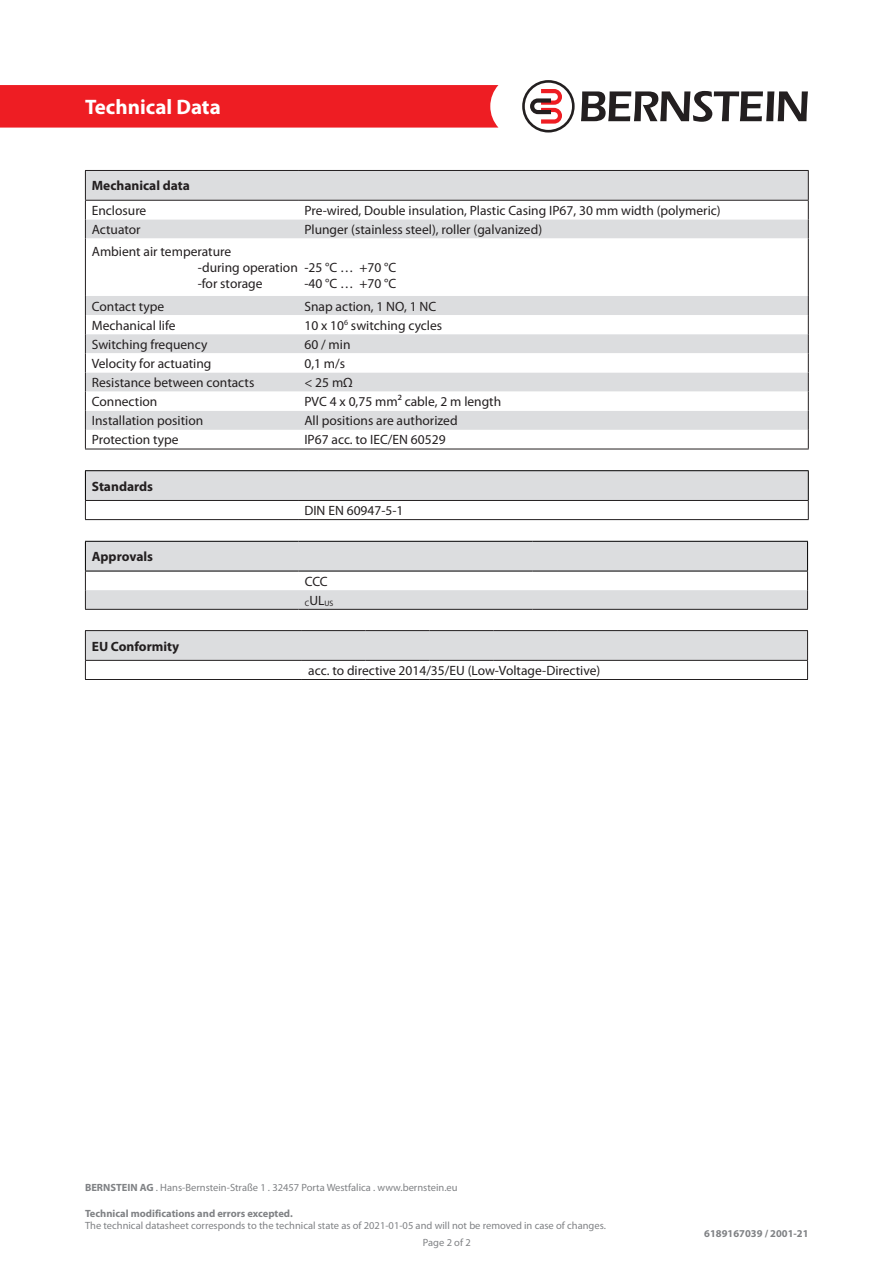
<style>
.page{position:relative;width:893px;height:1263px;background:#fff}
.page>*{position:absolute;margin:0;border:0;box-sizing:border-box;transform-origin:0 0}
.t1{font:700 21px "Myriad Pro";color:#fff}
.t2{font:13.5px "Myriad Pro";color:#231f20}
.t3{font:700 13.5px "Myriad Pro";color:#231f20}
.t4{font:10.5px/16.8px "Myriad Pro";color:#808285}
.t5{font:700 10.5px "Myriad Pro";color:#808285}
.t6{font:7.8px "Myriad Pro";color:#231f20}
.s1{font-weight:700}
</style>
<div class="page">
<div style="left:0;top:85px;width:498px;height:43px;background:#ee1d23"></div>
<svg style="left:581px;top:91px;width:227px;height:31px"></svg>
<svg style="left:522px;top:80px;width:53px;height:53px"></svg>
<div style="left:86px;top:171px;width:722px;height:29px;background:#dcdddf"></div>
<svg style="left:86px;top:201px;width:722px;height:248px"></svg>
<svg style="left:85px;top:171px;width:1px;height:67px"></svg>
<svg style="left:808px;top:171px;width:1px;height:67px"></svg>
<hr style="left:85px;top:238px;width:1px;height:58px;background:#231f20">
<hr style="left:808px;top:238px;width:1px;height:58px;background:#231f20">
<svg style="left:85px;top:296px;width:1px;height:153px"></svg>
<svg style="left:808px;top:296px;width:1px;height:153px"></svg>
<hr style="left:85px;top:449px;width:213px;height:1px;background:#231f20">
<hr style="left:298px;top:449px;width:511px;height:1px;background:#231f20">
<hr style="left:85px;top:170px;width:213px;height:1px;background:#231f20">
<hr style="left:298px;top:170px;width:511px;height:1px;background:#231f20">
<hr style="left:85px;top:200px;width:213px;height:1px;background:#231f20">
<hr style="left:298px;top:200px;width:511px;height:1px;background:#231f20">
<div style="left:85px;top:471px;width:723px;height:29px;background:#dcdddf"></div>
<hr style="left:85px;top:470px;width:213px;height:1px;background:#000">
<hr style="left:298px;top:470px;width:511px;height:1px;background:#000">
<hr style="left:85px;top:500px;width:213px;height:1px;background:#231f20">
<svg style="left:85px;top:471px;width:1px;height:48px"></svg>
<hr style="left:298px;top:500px;width:511px;height:1px;background:#231f20">
<svg style="left:808px;top:471px;width:1px;height:48px"></svg>
<hr style="left:85px;top:519px;width:213px;height:1px;background:#231f20">
<hr style="left:298px;top:519px;width:511px;height:1px;background:#231f20">
<svg style="left:85px;top:631px;width:723px;height:48px"></svg>
<hr style="left:85px;top:630px;width:217px;height:1px;background:#231f20">
<hr style="left:302px;top:630px;width:64px;height:1px;background:#231f20">
<hr style="left:366px;top:630px;width:63px;height:1px;background:#231f20">
<hr style="left:429px;top:630px;width:64px;height:1px;background:#231f20">
<hr style="left:493px;top:630px;width:64px;height:1px;background:#231f20">
<hr style="left:557px;top:630px;width:251px;height:1px;background:#231f20">
<hr style="left:85px;top:660px;width:217px;height:1px;background:#231f20">
<hr style="left:302px;top:660px;width:64px;height:1px;background:#231f20">
<hr style="left:366px;top:660px;width:63px;height:1px;background:#231f20">
<hr style="left:429px;top:660px;width:64px;height:1px;background:#231f20">
<hr style="left:493px;top:660px;width:64px;height:1px;background:#231f20">
<hr style="left:557px;top:660px;width:251px;height:1px;background:#231f20">
<hr style="left:85px;top:679px;width:217px;height:1px;background:#231f20">
<hr style="left:302px;top:679px;width:64px;height:1px;background:#231f20">
<hr style="left:366px;top:679px;width:63px;height:1px;background:#231f20">
<hr style="left:429px;top:679px;width:64px;height:1px;background:#231f20">
<hr style="left:493px;top:679px;width:64px;height:1px;background:#231f20">
<hr style="left:557px;top:679px;width:251px;height:1px;background:#231f20">
<svg style="left:86px;top:542px;width:721px;height:67px;fill:#dcdddf"></svg>
<hr style="left:85px;top:541px;width:213px;height:1px;background:#000">
<hr style="left:298px;top:541px;width:235px;height:1px;background:#000">
<hr style="left:533px;top:541px;width:275px;height:1px;background:#000">
<hr style="left:85px;top:571px;width:213px;height:1px;background:#000">
<hr style="left:298px;top:571px;width:235px;height:1px;background:#000">
<hr style="left:533px;top:571px;width:275px;height:1px;background:#000">
<svg style="left:85px;top:542px;width:1px;height:67px"></svg>
<svg style="left:807px;top:542px;width:1px;height:67px"></svg>
<hr style="left:85px;top:609px;width:213px;height:1px;background:#231f20">
<hr style="left:298px;top:609px;width:235px;height:1px;background:#231f20">
<hr style="left:533px;top:609px;width:275px;height:1px;background:#231f20">
<h1 class="t1" style="left:85px;top:93px;width:137px">Technical Data</h1>
<p class="t3" style="left:92px;top:177px;width:100px">Mechanical data</p>
<p class="t2" style="left:92px;top:202px;width:56px">Enclosure</p>
<p class="t2" style="left:304px;top:202px;width:418px">Pre-wired, Double insulation, Plastic Casing IP67, 30 mm width (polymeric)</p>
<p class="t2" style="left:92px;top:221px;width:50px">Actuator</p>
<p class="t2" style="left:304px;top:221px;width:239px">Plunger (stainless steel), roller (galvanized)</p>
<p class="t2" style="left:92px;top:243px;width:141px">Ambient air temperature</p>
<p class="t2" style="left:198px;top:259px;width:102px">-during operation</p>
<p class="t2" style="left:198px;top:276px;width:66px">-for storage</p>
<p class="t2" style="left:304px;top:259px;width:93px">-25 °C … +70 °C</p>
<p class="t2" style="left:304px;top:276px;width:93px">-40 °C … +70 °C</p>
<p class="t2" style="left:92px;top:298px;width:74px">Contact type</p>
<p class="t2" style="left:304px;top:298px;width:133px">Snap action, 1 NO, 1 NC</p>
<p class="t2" style="left:92px;top:317px;width:85px">Mechanical life</p>
<p class="t2" style="left:304px;top:317px;width:139px">10 x 10<sup>6</sup> switching cycles</p>
<p class="t2" style="left:92px;top:336px;width:117px">Switching frequency</p>
<p class="t2" style="left:304px;top:336px;width:48px">60 / min</p>
<p class="t2" style="left:92px;top:355px;width:121px">Velocity for actuating</p>
<p class="t2" style="left:304px;top:355px;width:42px">0,1 m/s</p>
<p class="t2" style="left:92px;top:374px;width:164px">Resistance between contacts</p>
<p class="t2" style="left:304px;top:374px;width:50px">&lt; 25 mΩ</p>
<p class="t2" style="left:92px;top:393px;width:67px">Connection</p>
<p class="t2" style="left:304px;top:393px;width:198px">PVC 4 x 0,75 mm² cable, 2 m length</p>
<p class="t2" style="left:92px;top:412px;width:113px">Installation position</p>
<p class="t2" style="left:304px;top:412px;width:155px">All positions are authorized</p>
<p class="t2" style="left:92px;top:431px;width:88px">Protection type</p>
<p class="t2" style="left:304px;top:431px;width:143px">IP67 acc. to IEC/EN 60529</p>
<p class="t3" style="left:92px;top:477px;width:63px">Standards</p>
<p class="t2" style="left:304px;top:502px;width:101px">DIN EN 60947-5-1</p>
<p class="t3" style="left:92px;top:548px;width:63px">Approvals</p>
<p class="t3" style="left:92px;top:637px;width:89px">EU Conformity</p>
<p class="t2" style="left:305px;top:573px;width:24px">CCC</p>
<p class="t6" style="left:305px;top:599px;width:30px">C<sup>UL</sup>US</p>
<p class="t2" style="left:308px;top:662px;width:294px">acc. to directive 2014/35/EU (Low-Voltage-Directive)</p>
<p class="t4" style="left:85px;top:1179px;width:374px"><span class="s1">BERNSTEIN AG</span> . Hans-Bernstein-Straße 1 . 32457 Porta Westfalica . www.bernstein.eu</p>
<p class="t5" style="left:85px;top:1206px;width:209px">Technical modifications and errors excepted.</p>
<p class="t4" style="left:423px;top:1217px;width:184px;text-indent:-338px">The technical datasheet corresponds to the technical state as of 2021-01-05 and will not be removed in case of changes.<br>Page 2 of 2</p>
<p class="t5" style="left:704px;top:1227px;width:106px">6189167039 / 2001-21</p>
</div>
